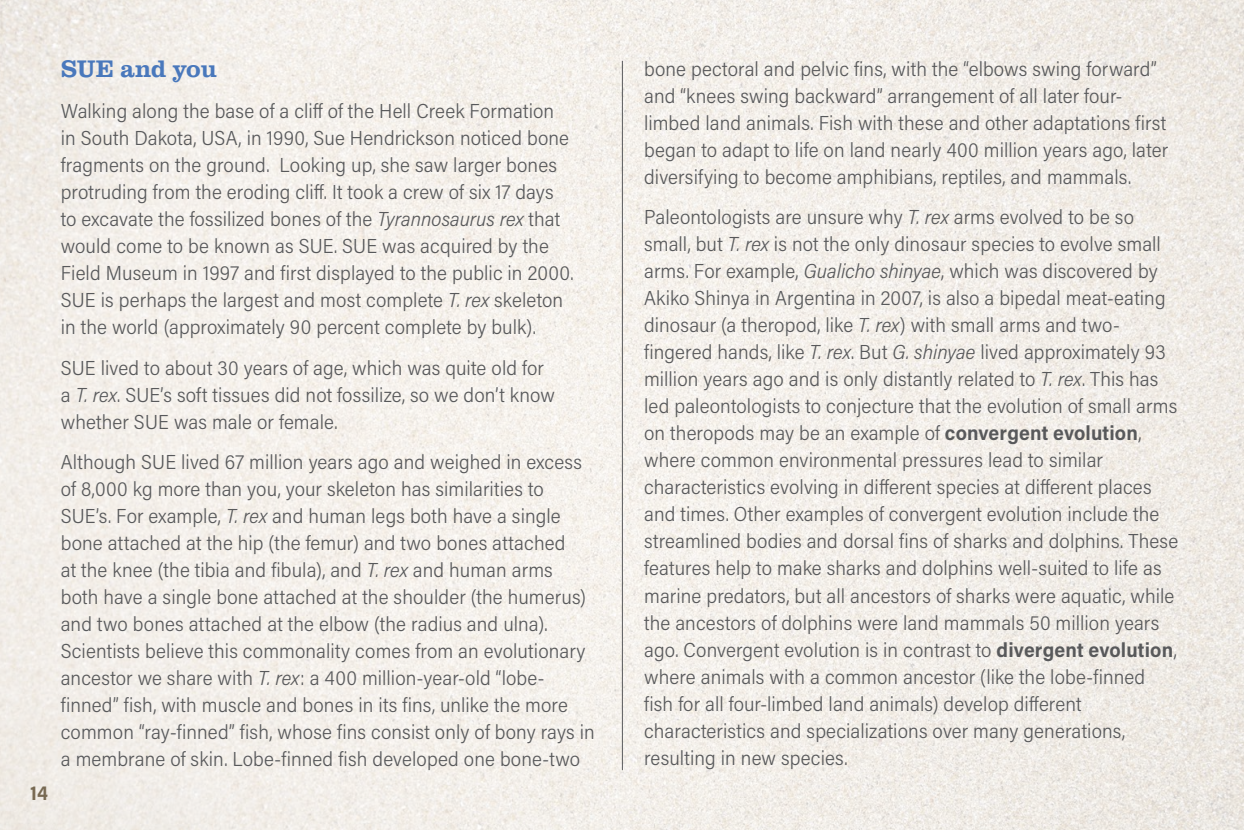
<style>
.page{position:relative;width:1244px;height:830px;background:#fff}
.page>*{position:absolute;margin:0;border:0;box-sizing:border-box;transform-origin:0 0}
.t1{font:500 24.75px "Clarendon URW";color:#4978bc}
.t2{font:300 20.25px/27px "Acumin Pro Semi Cond";letter-spacing:.005em;color:#58595b}
.t3{font:700 20.25px "Acumin Pro Semi Cond";color:#786952}
.s1{font-style:italic}
.s2{font-weight:700}
</style>
<div class="page">
<img style="left:0;top:0;width:1244px;height:829px">
<hr style="left:622px;top:61px;width:1px;height:708px;background:#58595b">
<p class="t3" style="left:30px;top:777px;width:19px">14</p>
<p class="t1" style="left:61px;top:51px;width:158px">SUE and you</p>
<p class="t2" style="left:61px;top:96px;width:514px">Walking along the base of a cliff of the Hell Creek Formation in South Dakota, USA, in 1990, Sue Hendrickson noticed bone fragments on the ground. Looking up, she saw larger bones protruding from the eroding cliff. It took a crew of six 17 days to excavate the fossilized bones of the <span class="s1">Tyrannosaurus rex</span> that would come to be known as SUE. SUE was acquired by the Field Museum in 1997 and first displayed to the public in 2000.<br>SUE is perhaps the largest and most complete <span class="s1">T. rex</span> skeleton in the world (approximately 90 percent complete by bulk).</p>
<p class="t2" style="left:61px;top:353px;width:496px">SUE lived to about 30 years of age, which was quite old for a <span class="s1">T. rex</span>. SUE’s soft tissues did not fossilize, so we don’t know whether SUE was male or female.</p>
<p class="t2" style="left:61px;top:447px;width:536px">Although SUE lived 67 million years ago and weighed in excess of 8,000 kg more than you, your skeleton has similarities to SUE’s. For example, <span class="s1">T. rex</span> and human legs both have a single bone attached at the hip (the femur) and two bones attached<br>at the knee (the tibia and fibula), and <span class="s1">T. rex</span> and human arms both have a single bone attached at the shoulder (the humerus) and two bones attached at the elbow (the radius and ulna).<br>Scientists believe this commonality comes from an evolutionary ancestor we share with <span class="s1">T. rex</span>: a 400 million-year-old “lobe&shy;finned” fish, with muscle and bones in its fins, unlike the more common “ray-finned” fish, whose fins consist only of bony rays in a membrane of skin. Lobe-finned fish developed one bone-two</p>
<p class="t2" style="left:644px;top:54px;width:525px">bone pectoral and pelvic fins, with the “elbows swing forward” and “knees swing backward” arrangement of all later four&shy;limbed land animals. Fish with these and other adaptations first began to adapt to life on land nearly 400 million years ago, later diversifying to become amphibians, reptiles, and mammals.</p>
<p class="t2" style="left:644px;top:203px;width:536px">Paleontologists are unsure why <span class="s1">T. rex</span> arms evolved to be so small, but <span class="s1">T. rex</span> is not the only dinosaur species to evolve small arms. For example, <span class="s1">Gualicho shinyae</span>, which was discovered by Akiko Shinya in Argentina in 2007, is also a bipedal meat-eating dinosaur (a theropod, like <span class="s1">T. rex</span>) with small arms and two&shy;fingered hands, like <span class="s1">T. rex</span>. But <span class="s1">G. shinyae</span> lived approximately 93 million years ago and is only distantly related to <span class="s1">T. rex</span>. This has led paleontologists to conjecture that the evolution of small arms on theropods may be an example of <span class="s2">convergent evolution</span>, where common environmental pressures lead to similar characteristics evolving in different species at different places and times. Other examples of convergent evolution include the streamlined bodies and dorsal fins of sharks and dolphins. These features help to make sharks and dolphins well-suited to life as marine predators, but all ancestors of sharks were aquatic, while the ancestors of dolphins were land mammals 50 million years ago. Convergent evolution is in contrast to <span class="s2">divergent evolution</span>, where animals with a common ancestor (like the lobe-finned fish for all four-limbed land animals) develop different characteristics and specializations over many generations, resulting in new species.</p>
</div>
